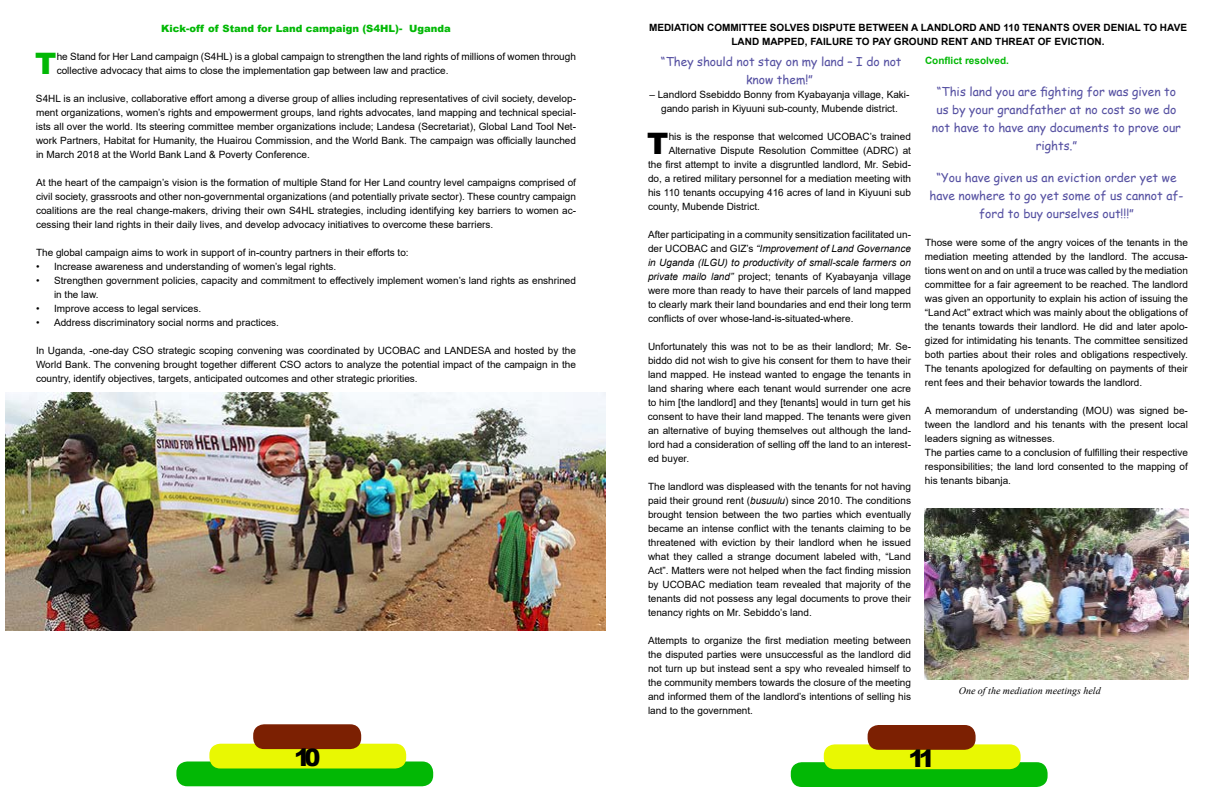
<style>
.page{position:relative;width:1224px;height:792px;background:#fff}
.page>*{position:absolute;margin:0;border:0;box-sizing:border-box;transform-origin:0 0}
.t1{font:900 29.6px "Arial";color:#02b805}
.t2{font:900 29.6px "Arial";color:#000}
.t3{font:900 24px "Arial";color:#000}
.t4{font:12px/18px "Comic Sans MS";color:#5651a2;text-align:center}
.t5{font:10px/14px "Arial";color:#000;text-align:justify}
.t6{font:700 10px/14px "Arial";color:#000;text-align:center}
.t7{font:900 10px "Arial";color:#02b805}
.t8{font:italic 10px "Times New Roman";color:#000}
.t9{font:700 10px "Arial";color:#02b805}
.s1{font-style:italic}
</style>
<div class="page">
<div style="left:176px;top:762px;width:257px;height:24px;background:#02b805;border-radius:11px"></div>
<div style="left:791px;top:762px;width:257px;height:25px;background:#02b805;border-radius:11px"></div>
<div style="left:209px;top:744px;width:197px;height:24px;background:#e9f802;border-radius:11px"></div>
<div style="left:824px;top:744px;width:197px;height:25px;background:#e9f802;border-radius:11px"></div>
<div style="left:253px;top:724px;width:108px;height:25px;background:#7c2002;border-radius:11px"></div>
<div style="left:868px;top:725px;width:108px;height:25px;background:#7c2002;border-radius:11px"></div>
<img style="left:5px;top:393px;width:600px;height:238px">
<img style="left:925px;top:509px;width:264px;height:171px">
<p class="t7" style="left:161px;top:21px;width:291px">Kick-off of Stand for Land campaign (S4HL)- Uganda</p>
<h1 class="t1" style="left:35px;top:42px;width:23px">T</h1>
<p class="t5" style="left:57px;top:50px;width:521px">he Stand for Her Land campaign (S4HL) is a global campaign to strengthen the land rights of millions of women through collective advocacy that aims to close the implementation gap between law and practice.</p>
<p class="t5" style="left:36px;top:92px;width:542px">S4HL is an inclusive, collaborative effort among a diverse group of allies including representatives of civil society, develop&shy;ment organizations, women’s rights and empowerment groups, land rights advocates, land mapping and technical special&shy;ists all over the world. Its steering committee member organizations include; Landesa (Secretariat), Global Land Tool Net&shy;work Partners, Habitat for Humanity, the Huairou Commission, and the World Bank. The campaign was officially launched in March 2018 at the World Bank Land &amp; Poverty Conference.</p>
<p class="t5" style="left:36px;top:176px;width:542px">At the heart of the campaign’s vision is the formation of multiple Stand for Her Land country level campaigns comprised of civil society, grassroots and other non-governmental organizations (and potentially private sector). These country campaign coalitions are the real change-makers, driving their own S4HL strategies, including identifying key barriers to women ac&shy;cessing their land rights in their daily lives, and develop advocacy initiatives to overcome these barriers.</p>
<p class="t5" style="left:36px;top:246px;width:374px">The global campaign aims to work in support of in-country partners in their efforts to:</p>
<p class="t5" style="left:36px;top:260px;width:302px">• Increase awareness and understanding of women’s legal rights.</p>
<p class="t5" style="left:54px;top:274px;width:523px;text-indent:-18px">• Strengthen government policies, capacity and commitment to effectively implement women’s land rights as enshrined in the law.</p>
<p class="t5" style="left:36px;top:302px;width:167px">• Improve access to legal services.</p>
<p class="t5" style="left:36px;top:316px;width:245px">• Address discriminatory social norms and practices.</p>
<p class="t5" style="left:36px;top:344px;width:542px">In Uganda, -one-day CSO strategic scoping convening was coordinated by UCOBAC and LANDESA and hosted by the World Bank. The convening brought together different CSO actors to analyze the potential impact of the campaign in the country, identify objectives, targets, anticipated outcomes and other strategic priorities.</p>
<p class="t6" style="left:649px;top:21px;width:540px">MEDIATION COMMITTEE SOLVES DISPUTE BETWEEN A LANDLORD AND 110 TENANTS OVER DENIAL TO HAVE<br>LAND MAPPED, FAILURE TO PAY GROUND RENT AND THREAT OF EVICTION.</p>
<p class="t9" style="left:925px;top:54px;width:85px">Conflict resolved.</p>
<p class="t4" style="left:932px;top:82px;width:251px">“This land you are fighting for was given to us by your grandfather at no cost so we do not have to have any documents to prove our rights.”</p>
<p class="t4" style="left:929px;top:168px;width:256px">“You have given us an eviction order yet we have nowhere to go yet some of us cannot af&shy;ford to buy ourselves out!!!”</p>
<p class="t5" style="left:925px;top:236px;width:265px">Those were some of the angry voices of the tenants in the mediation meeting attended by the landlord. The accusa&shy;tions went on and on until a truce was called by the mediation committee for a fair agreement to be reached. The landlord was given an opportunity to explain his action of issuing the “Land Act” extract which was mainly about the obligations of the tenants towards their landlord. He did and later apolo&shy;gized for intimidating his tenants. The committee sensitized both parties about their roles and obligations respectively.<br>The tenants apologized for defaulting on payments of their rent fees and their behavior towards the landlord.</p>
<p class="t5" style="left:925px;top:404px;width:265px;text-align:left">A memorandum of understanding (MOU) was signed be&shy;tween the landlord and his tenants with the present local leaders signing as witnesses.<br>The parties came to a conclusion of fulfilling their respective responsibilities; the land lord consented to the mapping of his tenants bibanja.</p>
<p class="t4" style="left:661px;top:52px;width:242px">“They should not stay on my land – I do not know them!”</p>
<p class="t5" style="left:649px;top:87px;width:262px;text-align:center">– Landlord Ssebiddo Bonny from Kyabayanja village, Kaki&shy;gando parish in Kiyuuni sub-county, Mubende district.</p>
<h1 class="t2" style="left:647px;top:122px;width:23px">T</h1>
<p class="t5" style="left:669px;top:129px;width:244px">his is the response that welcomed UCOBAC’s trained</p>
<p class="t5" style="left:669px;top:143px;width:244px">Alternative Dispute Resolution Committee (ADRC) at</p>
<p class="t5" style="left:648px;top:157px;width:265px">the first attempt to invite a disgruntled landlord, Mr. Sebid-</p>
<p class="t5" style="left:648px;top:171px;width:264px">do, a retired military personnel for a mediation meeting with</p>
<p class="t5" style="left:648px;top:185px;width:264px">his 110 tenants occupying 416 acres of land in Kiyuuni sub</p>
<p class="t5" style="left:648px;top:199px;width:114px">county, Mubende District.</p>
<p class="t5" style="left:648px;top:227px;width:265px">After participating in a community sensitization facilitated un&shy;der UCOBAC and GIZ’s <span class="s1">“Improvement of Land Governance in Uganda (ILGU) to productivity of small-scale farmers on private mailo land”</span> project; tenants of Kyabayanja village were more than ready to have their parcels of land mapped to clearly mark their land boundaries and end their long term conflicts of over whose-land-is-situated-where.</p>
<p class="t5" style="left:648px;top:339px;width:265px">Unfortunately this was not to be as their landlord; Mr. Se&shy;biddo did not wish to give his consent for them to have their land mapped. He instead wanted to engage the tenants in land sharing where each tenant would surrender one acre to him [the landlord] and they [tenants] would in turn get his consent to have their land mapped. The tenants were given an alternative of buying themselves out although the land&shy;lord had a consideration of selling off the land to an interest&shy;ed buyer.</p>
<p class="t5" style="left:648px;top:479px;width:265px">The landlord was displeased with the tenants for not having paid their ground rent (<span class="s1">busuulu</span>) since 2010. The conditions brought tension between the two parties which eventually became an intense conflict with the tenants claiming to be threatened with eviction by their landlord when he issued what they called a strange document labeled with, “Land Act”. Matters were not helped when the fact finding mission by UCOBAC mediation team revealed that majority of the tenants did not possess any legal documents to prove their tenancy rights on Mr. Sebiddo’s land.</p>
<p class="t5" style="left:648px;top:633px;width:265px">Attempts to organize the first mediation meeting between the disputed parties were unsuccessful as the landlord did not turn up but instead sent a spy who revealed himself to the community members towards the closure of the meeting and informed them of the landlord’s intentions of selling his land to the government.</p>
<p class="t8" style="left:959px;top:684px;width:143px">One of the mediation meetings held</p>
<h2 class="t3" style="left:294px;top:740px;width:28px">10</h2>
<h2 class="t3" style="left:908px;top:741px;width:28px">11</h2>
</div>
